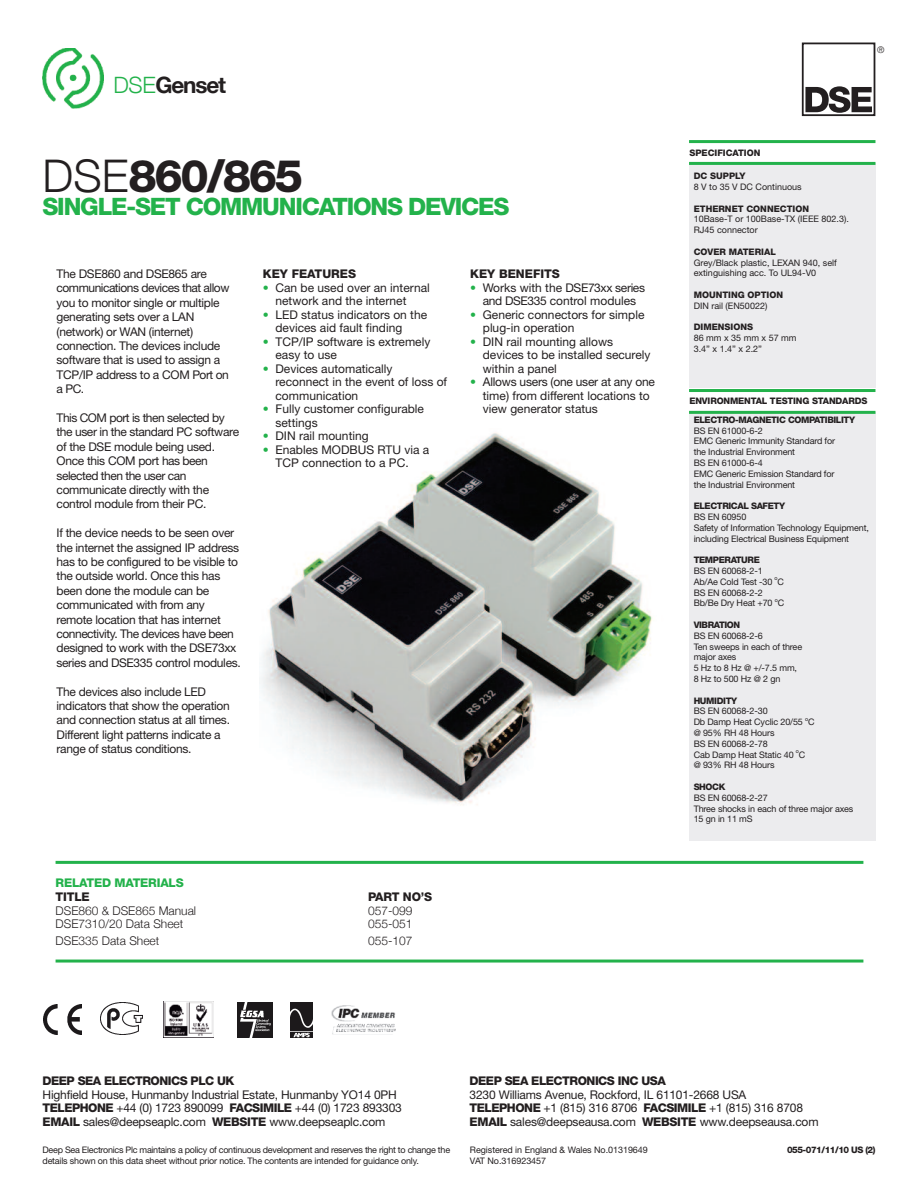
<style>
.page{position:relative;width:918px;height:1188px;background:#fff}
.page>*{position:absolute;margin:0;border:0;box-sizing:border-box;transform-origin:0 0}
.t1{font:800 45px "Helvetica Neue";letter-spacing:-.05em;color:#231f20}
.t2{font:800 24px "Helvetica Neue";letter-spacing:-.05em;color:#23b24b}
.t3{font:700 22.5px "Helvetica Neue";letter-spacing:-.05em;color:#231f20}
.t4{font:12px/14.4px "Helvetica Neue";letter-spacing:-.025em;color:#231f20}
.t5{font:12px/13.5px "Helvetica Neue";color:#231f20}
.t6{font:300 12px "Helvetica Neue";color:#231f20}
.t7{font:800 12px "Helvetica Neue";letter-spacing:-.04em;color:#231f20}
.t8{font:800 12px "Helvetica Neue";color:#231f20}
.t9{font:800 12px "Helvetica Neue";letter-spacing:-.015em;color:#23b24b}
.t10{font:300 9.15px "Helvetica Neue";color:#231f20}
.t11{font:9px/10.8px "Helvetica Neue";letter-spacing:-.015em;color:#231f20}
.t12{font:800 9px/18.6px "Helvetica Neue";letter-spacing:-.04em;color:#231f20}
.t13{font:800 9px "Helvetica Neue";letter-spacing:-.015em;color:#231f20}
.t14{font:9px/10.8px "Helvetica Neue";letter-spacing:.28em;color:#231f20}
.t15{font:800 9px "Helvetica Neue";letter-spacing:-.05em;color:#231f20}
.t16{font:5.4px "Helvetica Neue";color:#231f20}
.s1{font-weight:300;color:#23b24b}
.s2{font-weight:300}
.s3{color:#23b24b}
.s4{font-weight:800}
</style>
<div class="page">
<img style="left:43px;top:48px;width:60px;height:61px">
<div style="left:802px;top:43px;width:73px;height:73px;border:2px solid #231f20"></div>
<svg style="left:805px;top:86px;width:67px;height:27px"></svg>
<img style="left:260px;top:433px;width:392px;height:372px">
<img style="left:164px;top:1002px;width:49px;height:36px">
<img style="left:331px;top:1006px;width:65px;height:28px">
<img style="left:237px;top:1002px;width:35px;height:36px">
<img style="left:291px;top:1002px;width:22px;height:36px">
<img style="left:43px;top:1005px;width:39px;height:29px">
<img style="left:100px;top:1002px;width:43px;height:33px">
<div style="left:689px;top:163px;width:186px;height:225px;background:#ececee"></div>
<hr style="left:689px;top:140px;width:186px;height:3px;background:#23b24b">
<hr style="left:689px;top:162px;width:186px;height:3px;background:#23b24b">
<div style="left:689px;top:412px;width:186px;height:429px;background:#ececee"></div>
<hr style="left:689px;top:389px;width:186px;height:3px;background:#23b24b">
<hr style="left:689px;top:411px;width:186px;height:3px;background:#23b24b">
<hr style="left:56px;top:960px;width:807px;height:3px;background:#23b24b">
<hr style="left:56px;top:861px;width:807px;height:3px;background:#23b24b">
<h3 class="t3" style="left:114px;top:71px;width:114px"><span class="s1">DSE</span>Genset</h3>
<h1 class="t1" style="left:43px;top:160px;width:262px"><span class="s2">DSE</span>860/865</h1>
<h2 class="t2" style="left:43px;top:198px;width:469px">SINGLE-SET COMMUNICATIONS DEVICES</h2>
<p class="t4" style="left:57px;top:268px;width:174px">The DSE860 and DSE865 are communications devices that allow you to monitor single or multiple generating sets over a LAN (network) or WAN (internet) connection. The devices include software that is used to assign a<br>TCP/IP address to a COM Port on a PC.</p>
<p class="t4" style="left:57px;top:412px;width:184px">This COM port is then selected by the user in the standard PC software of the DSE module being used.<br>Once this COM port has been selected then the user can communicate directly with the control module from their PC.</p>
<p class="t4" style="left:57px;top:527px;width:186px">If the device needs to be seen over the internet the assigned IP address has to be configured to be visible to the outside world. Once this has been done the module can be communicated with from any remote location that has internet connectivity. The devices have been designed to work with the DSE73xx series and DSE335 control modules.</p>
<p class="t4" style="left:57px;top:685px;width:175px">The devices also include LED indicators that show the operation and connection status at all times.<br>Different light patterns indicate a range of status conditions.</p>
<p class="t8" style="left:263px;top:269px;width:95px">KEY FEATURES</p>
<p class="t5" style="left:276px;top:282px;width:156px;text-indent:-13px"><span class="s3">•</span> Can be used over an internal network and the internet</p>
<p class="t5" style="left:276px;top:309px;width:153px;text-indent:-13px"><span class="s3">•</span> LED status indicators on the devices aid fault finding</p>
<p class="t5" style="left:276px;top:336px;width:156px;text-indent:-13px"><span class="s3">•</span> TCP/IP software is extremely easy to use</p>
<p class="t5" style="left:276px;top:363px;width:173px;text-indent:-13px"><span class="s3">•</span> Devices automatically reconnect in the event of loss of communication</p>
<p class="t5" style="left:276px;top:403px;width:150px;text-indent:-13px"><span class="s3">•</span> Fully customer configurable settings</p>
<p class="t5" style="left:263px;top:430px;width:107px"><span class="s3">•</span> DIN rail mounting</p>
<p class="t5" style="left:276px;top:444px;width:155px;text-indent:-13px"><span class="s3">•</span> Enables MODBUS RTU via a<br>TCP connection to a PC.</p>
<p class="t8" style="left:470px;top:269px;width:91px">KEY BENEFITS</p>
<p class="t4" style="left:470px;top:282px;width:176px;line-height:13.5px;text-align:center"><span class="s3">•</span> Works with the DSE73xx series and DSE335 control modules</p>
<p class="t5" style="left:483px;top:309px;width:163px;text-indent:-13px"><span class="s3">•</span> Generic connectors for simple plug-in operation</p>
<p class="t5" style="left:483px;top:336px;width:169px;text-indent:-13px"><span class="s3">•</span> DIN rail mounting allows devices to be installed securely within a panel</p>
<p class="t5" style="left:483px;top:376px;width:174px;text-indent:-13px"><span class="s3">•</span> Allows users (one user at any one time) from different locations to view generator status</p>
<p class="t9" style="left:56px;top:878px;width:130px">RELATED MATERIALS</p>
<p class="t7" style="left:56px;top:893px;width:36px">TITLE</p>
<p class="t7" style="left:368px;top:893px;width:66px">PART NO’S</p>
<p class="t6" style="left:56px;top:903px;width:142px">DSE860 &amp; DSE865 Manual</p>
<p class="t6" style="left:368px;top:903px;width:46px">057-099</p>
<p class="t6" style="left:56px;top:917px;width:129px">DSE7310/20 Data Sheet</p>
<p class="t6" style="left:368px;top:917px;width:46px">055-051</p>
<p class="t6" style="left:56px;top:934px;width:105px">DSE335 Data Sheet</p>
<p class="t6" style="left:368px;top:934px;width:46px">055-107</p>
<p class="t10" style="left:877px;top:44px;width:9px">®</p>
<p class="t13" style="left:689px;top:149px;width:73px">SPECIFICATION</p>
<p class="t13" style="left:694px;top:173px;width:53px">DC SUPPLY</p>
<p class="t11" style="left:694px;top:182px;width:110px">8 V to 35 V DC Continuous</p>
<p class="t13" style="left:694px;top:205px;width:117px">ETHERNET CONNECTION</p>
<p class="t11" style="left:694px;top:215px;width:157px">10Base-T or 100Base-TX (IEEE 802.3).<br>RJ45 connector</p>
<p class="t13" style="left:694px;top:248px;width:84px">COVER MATERIAL</p>
<p class="t11" style="left:694px;top:258px;width:145px">Grey/Black plastic, LEXAN 940, self extinguishing acc. To UL94-V0</p>
<p class="t13" style="left:694px;top:292px;width:91px">MOUNTING OPTION</p>
<p class="t11" style="left:694px;top:301px;width:75px">DIN rail (EN50022)</p>
<p class="t13" style="left:694px;top:324px;width:61px">DIMENSIONS</p>
<p class="t14" style="left:694px;top:334px;width:104px">86mmx35mmx57mm<br>3.4” x 1.4” x 2.2”</p>
<p class="t12" style="left:694px;top:393px;width:175px;text-indent:-4px">ENVIRONMENTAL TESTING STANDARDS<br>ELECTRO-MAGNETIC COMPATIBILITY</p>
<p class="t11" style="left:694px;top:426px;width:143px">BS EN 61000-6-2<br>EMC Generic Immunity Standard for the Industrial Environment<br>BS EN 61000-6-4<br>EMC Generic Emission Standard for the Industrial Environment</p>
<p class="t12" style="left:694px;top:498px;width:93px">ELECTRICAL SAFETY</p>
<p class="t11" style="left:694px;top:512px;width:177px">BS EN 60950<br>Safety of Information Technology Equipment, including Electrical Business Equipment</p>
<p class="t12" style="left:694px;top:552px;width:68px">TEMPERATURE</p>
<p class="t11" style="left:694px;top:566px;width:80px">BS EN 60068-2-1<br>Ab/Ae Cold Test -30</p>
<p class="t16" style="left:775px;top:577px;width:5px">o</p>
<p class="t11" style="left:778px;top:577px;width:8px">C</p>
<p class="t11" style="left:694px;top:588px;width:80px">BS EN 60068-2-2<br>Bb/Be Dry Heat +70</p>
<p class="t16" style="left:775px;top:598px;width:5px">o</p>
<p class="t11" style="left:778px;top:599px;width:8px">C</p>
<p class="t12" style="left:694px;top:616px;width:48px">VIBRATION</p>
<p class="t11" style="left:694px;top:631px;width:110px">BS EN 60068-2-6<br>Ten sweeps in each of three major axes<br>5 Hz to 8 Hz @ +/-7.5 mm,<br>8Hzto500Hz@2gn</p>
<p class="t12" style="left:694px;top:692px;width:45px">HUMIDITY</p>
<p class="t11" style="left:694px;top:707px;width:111px">BS EN 60068-2-30<br>Db Damp Heat Cyclic 20/55</p>
<p class="t16" style="left:805px;top:717px;width:5px">o</p>
<p class="t11" style="left:808px;top:718px;width:8px">C</p>
<p class="t11" style="left:694px;top:728px;width:102px">@ 95% RH 48 Hours<br>BS EN 60068-2-78<br>Cab Damp Heat Static 40</p>
<p class="t16" style="left:796px;top:749px;width:5px">o</p>
<p class="t11" style="left:799px;top:750px;width:8px">C</p>
<p class="t11" style="left:694px;top:761px;width:82px">@ 93% RH 48 Hours</p>
<p class="t13" style="left:694px;top:784px;width:33px">SHOCK</p>
<p class="t11" style="left:694px;top:793px;width:161px">BS EN 60068-2-27<br>Three shocks in each of three major axes<br>15 gn in 11 mS</p>
<p class="t7" style="left:43px;top:1076px;width:193px">DEEP SEA ELECTRONICS PLC UK</p>
<p class="t4" style="left:43px;top:1089px;width:361px;line-height:13.5px">Highfield House, Hunmanby Industrial Estate, Hunmanby YO14 0PH<br><span class="s4">TELEPHONE</span> +44 (0) 1723 890099 <span class="s4">FACSIMILE</span> +44 (0) 1723 893303<br><span class="s4">EMAIL</span> sales@deepseaplc.com <span class="s4">WEBSITE</span> www.deepseaplc.com</p>
<p class="t11" style="left:43px;top:1145px;width:409px">Deep Sea Electronics Plc maintains a policy of continuous development and reserves the right to change the details shown on this data sheet without prior notice. The contents are intended for guidance only.</p>
<p class="t7" style="left:470px;top:1076px;width:198px">DEEP SEA ELECTRONICS INC USA</p>
<p class="t4" style="left:470px;top:1089px;width:350px;line-height:13.5px">3230 Williams Avenue, Rockford, IL 61101-2668 USA<br><span class="s4">TELEPHONE</span> +1 (815) 316 8706 <span class="s4">FACSIMILE</span> +1 (815) 316 8708<br><span class="s4">EMAIL</span> sales@deepseausa.com <span class="s4">WEBSITE</span> www.deepseausa.com</p>
<p class="t11" style="left:470px;top:1145px;width:179px">Registered in England &amp; Wales No.01319649</p>
<p class="t15" style="left:787px;top:1147px;width:90px">055-071/11/10 US (2)</p>
<p class="t11" style="left:470px;top:1156px;width:78px">VAT No.316923457</p>
</div>
